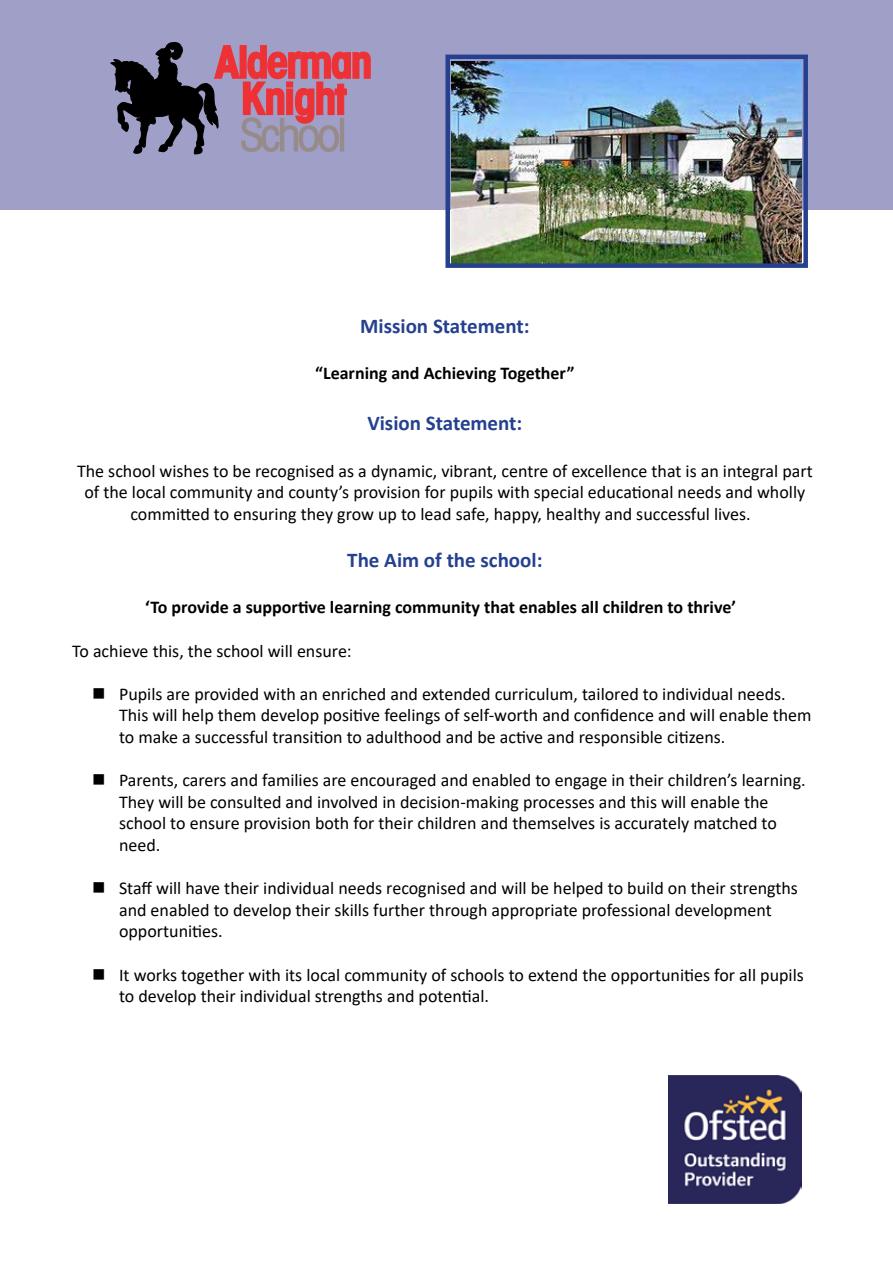
<style>
.page{position:relative;width:893px;height:1263px;background:#fff}
.page>*{position:absolute;margin:0;border:0;box-sizing:border-box;transform-origin:0 0}
.t1{font:700 21px "Calibri";color:#25408f}
.t2{font:18px/21.6px "Calibri";color:#000}
.t3{font:700 18px "Calibri";color:#000}
</style>
<div class="page">
<div style="left:1px;top:1px;width:892px;height:209px;background:#9f9fc8"></div>
<svg style="left:111px;top:43px;width:259px;height:111px"></svg>
<img style="left:452px;top:61px;width:350px;height:202px">
<div style="left:445px;top:55px;width:363px;height:213px;border:4px solid #25408f"></div>
<img style="left:669px;top:1076px;width:132px;height:127px">
<p class="t1" style="left:360px;top:311px;width:171px">Mission Statement:</p>
<p class="t3" style="left:315px;top:361px;width:261px">“Learning and Achieving Together”</p>
<p class="t1" style="left:367px;top:408px;width:156px">Vision Statement:</p>
<p class="t2" style="left:77px;top:459px;width:737px;text-align:center">The school wishes to be recognised as a dynamic, vibrant, centre of excellence that is an integral part of the local community and county’s provision for pupils with special educational needs and wholly committed to ensuring they grow up to lead safe, happy, healthy and successful lives.</p>
<p class="t1" style="left:347px;top:545px;width:197px">The Aim of the school:</p>
<p class="t3" style="left:145px;top:595px;width:592px">‘To provide a supportive learning community that enables all children to thrive’</p>
<p class="t2" style="left:72px;top:639px;width:281px">To achieve this, the school will ensure:</p>
<p class="t2" style="left:119px;top:682px;width:694px">Pupils are provided with an enriched and extended curriculum, tailored to individual needs.<br>This will help them develop positive feelings of self-worth and confidence and will enable them to make a successful transition to adulthood and be active and responsible citizens.</p>
<p class="t2" style="left:119px;top:769px;width:688px">Parents, carers and families are encouraged and enabled to engage in their children’s learning.<br>They will be consulted and involved in decision-making processes and this will enable the school to ensure provision both for their children and themselves is accurately matched to need.</p>
<p class="t2" style="left:119px;top:877px;width:680px">Staff will have their individual needs recognised and will be helped to build on their strengths and enabled to develop their skills further through appropriate professional development opportunities.</p>
<p class="t2" style="left:119px;top:963px;width:686px">It works together with its local community of schools to extend the opportunities for all pupils to develop their individual strengths and potential.</p>
</div>
